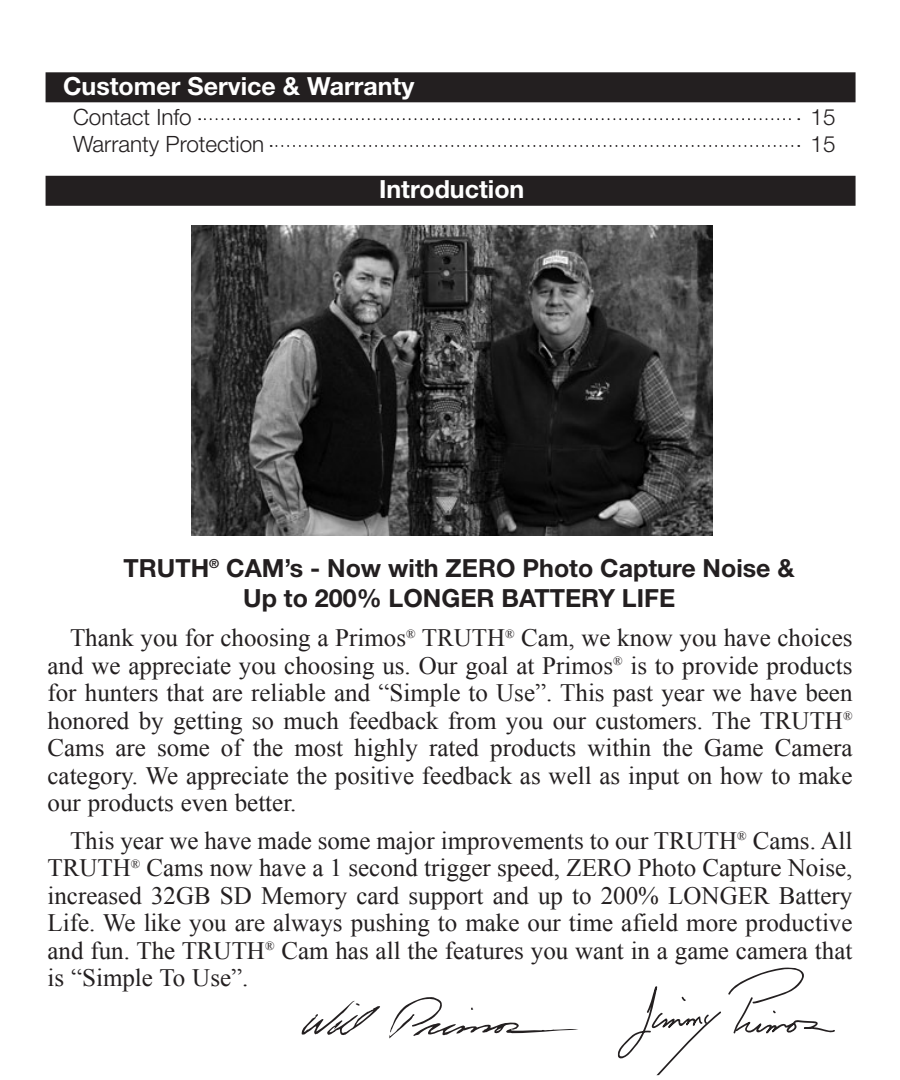
<style>
.page{position:relative;width:900px;height:1080px;background:#fff}
.page>*{position:absolute;margin:0;border:0;box-sizing:border-box;transform-origin:0 0}
.t1{font:25px/27.5px "Times New Roman";color:#231f20;text-align:justify}
.t2{font:700 25px "Helvetica Neue";color:#231f20}
.t3{font:700 25px "Helvetica Neue";color:#fff}
.t4{font:300 22.5px "Helvetica Neue";color:#231f20}
</style>
<div class="page">
<div style="left:46px;top:72px;width:810px;height:30px;background:#231f20"></div>
<div style="left:46px;top:176px;width:810px;height:30px;background:#231f20"></div>
<svg style="left:302px;top:1001px;width:78px;height:34px"></svg>
<svg style="left:389px;top:997px;width:189px;height:42px"></svg>
<svg style="left:617px;top:986px;width:104px;height:90px"></svg>
<svg style="left:728px;top:967px;width:107px;height:67px"></svg>
<img style="left:192px;top:225px;width:521px;height:311px">
<svg style="left:199px;top:118px;width:600px;height:2px"></svg>
<svg style="left:271px;top:145px;width:528px;height:2px"></svg>
<p class="t3" style="left:63px;top:71px;width:353px">Customer Service &amp; Warranty</p>
<p class="t4" style="left:73px;top:103px;width:120px">Contact Info</p>
<p class="t4" style="left:811px;top:103px;width:27px">15</p>
<p class="t4" style="left:73px;top:130px;width:193px">Warranty Protection</p>
<p class="t4" style="left:811px;top:130px;width:27px">15</p>
<p class="t3" style="left:379px;top:173px;width:147px">Introduction</p>
<p class="t2" style="left:124px;top:552px;width:673px">TRUTH<sup>®</sup> CAM’s - Now with ZERO Photo Capture Noise &amp;</p>
<p class="t2" style="left:243px;top:582px;width:434px">Up to 200% LONGER BATTERY LIFE</p>
<p class="t1" style="left:48px;top:624px;width:807px;text-indent:22px">Thank you for choosing a Primos<sup>®</sup> TRUTH<sup>®</sup> Cam, we know you have choices and we appreciate you choosing us. Our goal at Primos<sup>®</sup> is to provide products for hunters that are reliable and “Simple to Use”. This past year we have been honored by getting so much feedback from you our customers. The TRUTH<sup>® </sup>Cams are some of the most highly rated products within the Game Camera category. We appreciate the positive feedback as well as input on how to make our products even better.</p>
<p class="t1" style="left:48px;top:826px;width:807px;text-indent:22px">This year we have made some major improvements to our TRUTH<sup>®</sup> Cams. All TRUTH<sup>®</sup> Cams now have a 1 second trigger speed, ZERO Photo Capture Noise, increased 32GB SD Memory card support and up to 200% LONGER Battery Life. We like you are always pushing to make our time afield more productive and fun. The TRUTH<sup>®</sup> Cam has all the features you want in a game camera that is “Simple To Use”.</p>
</div>
